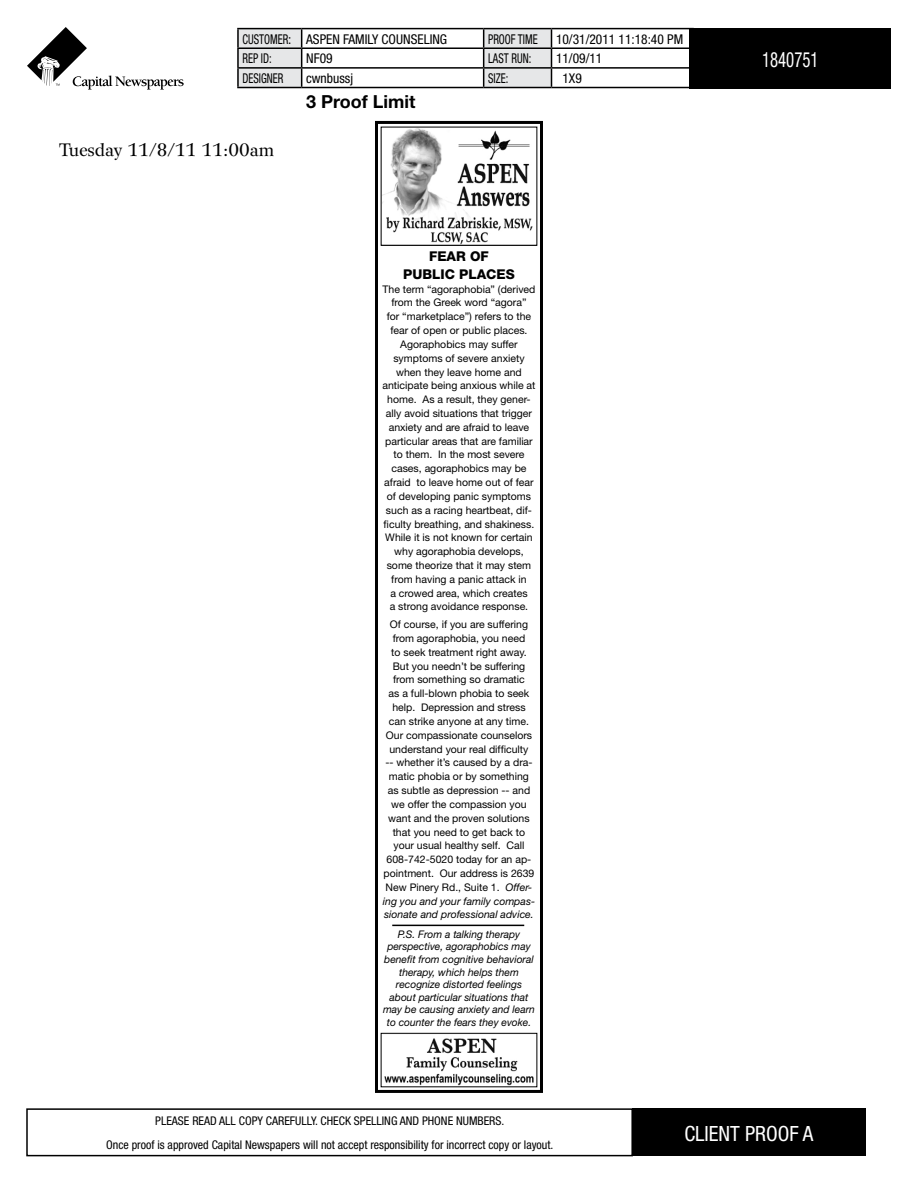
<style>
.page{position:relative;width:918px;height:1188px;background:#fff}
.page>*{position:absolute;margin:0;border:0;box-sizing:border-box;transform-origin:0 0}
.t1{font:condensed 21px "Helvetica Neue";color:#fff}
.t2{font:condensed 21px "Helvetica Neue";color:#fff;scale:.8 1}
.t3{font:18px "Wilke";color:#000}
.t4{font:700 18px "Helvetica Neue";color:#000}
.t5{font:condensed 13.5px "Helvetica Neue";color:#000;scale:.8 1}
.t6{font:condensed 13.5px "Helvetica Neue";color:#000}
.t7{font:800 13.5px/17.7px "Helvetica Neue";color:#000;text-align:center}
.t8{font:condensed 12px/24px "Helvetica Neue";color:#000;text-align:center}
.t9{font:10.5px/13.8px "Helvetica Neue";color:#000;text-align:center}
.t10{font:italic 10.5px/12.6px "Helvetica Neue";color:#000;text-align:center}
.s1{font-style:italic}
</style>
<div class="page">
<hr style="left:237px;top:28px;width:65px;height:1px;background:#000">
<hr style="left:302px;top:28px;width:182px;height:1px;background:#000">
<hr style="left:484px;top:28px;width:68px;height:1px;background:#000">
<hr style="left:552px;top:28px;width:142px;height:1px;background:#000">
<hr style="left:552px;top:47px;width:142px;height:2px;background:#000">
<hr style="left:552px;top:67px;width:142px;height:2px;background:#000">
<svg style="left:237px;top:29px;width:315px;height:58px"></svg>
<hr style="left:237px;top:87px;width:65px;height:1px;background:#000">
<hr style="left:302px;top:87px;width:182px;height:1px;background:#000">
<hr style="left:484px;top:87px;width:68px;height:1px;background:#000">
<hr style="left:552px;top:87px;width:142px;height:1px;background:#000">
<div style="left:690px;top:28px;width:201px;height:61px;background:#000"></div>
<div style="left:375px;top:121px;width:168px;height:972px;border:3px solid #000"></div>
<div style="left:381px;top:1033px;width:156px;height:54px;border:1px solid #000"></div>
<img style="left:384px;top:1038px;width:150px;height:47px">
<hr style="left:392px;top:925px;width:132px;height:1px;background:#000">
<img style="left:383px;top:129px;width:150px;height:115px">
<div style="left:26px;top:1108px;width:607px;height:48px;border:2px solid #000"></div>
<div style="left:632px;top:1108px;width:234px;height:48px;background:#000"></div>
<svg style="left:27px;top:27px;width:157px;height:63px"></svg>
<p class="t5" style="left:242px;top:31px;width:257px">CUSTOMER: ASPEN FAMILY COUNSELING</p>
<p class="t5" style="left:488px;top:31px;width:64px">PROOF TIME</p>
<p class="t6" style="left:556px;top:31px;width:129px">10/31/2011 11:18:40 PM</p>
<p class="t5" style="left:242px;top:51px;width:38px">REP ID:</p>
<p class="t6" style="left:306px;top:51px;width:28px">NF09</p>
<p class="t5" style="left:488px;top:51px;width:56px">LAST RUN:</p>
<p class="t6" style="left:556px;top:51px;width:48px">11/09/11</p>
<p class="t5" style="left:242px;top:70px;width:53px">DESIGNER</p>
<p class="t6" style="left:306px;top:70px;width:48px">cwnbussj</p>
<p class="t5" style="left:488px;top:70px;width:27px">SIZE:</p>
<p class="t6" style="left:562px;top:70px;width:21px">1X9</p>
<h2 class="t3" style="left:59px;top:139px;width:217px">Tuesday 11/8/11 11:00am</h2>
<h2 class="t4" style="left:306px;top:90px;width:111px">3 Proof Limit</h2>
<p class="t7" style="left:403px;top:247px;width:113px">FEAR OF<br>PUBLIC PLACES</p>
<p class="t9" style="left:382px;top:282px;width:154px">The term “agoraphobia” (derived from the Greek word “agora”<br>for “marketplace”) refers to the fear of open or public places.<br>Agoraphobics may suffer symptoms of severe anxiety when they leave home and anticipate being anxious while at home. As a result, they gener&shy;ally avoid situations that trigger anxiety and are afraid to leave particular areas that are familiar to them. In the most severe cases, agoraphobics may be afraid to leave home out of fear of developing panic symptoms such as a racing heartbeat, dif&shy;ficulty breathing, and shakiness.<br>While it is not known for certain why agoraphobia develops, some theorize that it may stem from having a panic attack in<br>a crowed area, which creates<br>a strong avoidance response.</p>
<p class="t9" style="left:383px;top:617px;width:154px">Of course, if you are suffering from agoraphobia, you need<br>to seek treatment right away.<br>But you needn’t be suffering from something so dramatic<br>as a full-blown phobia to seek help. Depression and stress can strike anyone at any time.<br>Our compassionate counselors understand your real difficulty<br>-- whether it’s caused by a dra&shy;matic phobia or by something as subtle as depression -- and we offer the compassion you want and the proven solutions that you need to get back to your usual healthy self. Call<br>608-742-5020 today for an ap&shy;pointment. Our address is 2639<br>New Pinery Rd., Suite 1. <span class="s1">Offer&shy;ing you and your family compas&shy;sionate and professional advice.</span></p>
<p class="t10" style="left:383px;top:927px;width:153px">P.S. From a talking therapy perspective, agoraphobics may benefit from cognitive behavioral therapy, which helps them recognize distorted feelings about particular situations that may be causing anxiety and learn to counter the fears they evoke.</p>
<h1 class="t2" style="left:762px;top:47px;width:72px">1840751</h1>
<p class="t8" style="left:106px;top:1109px;width:449px">PLEASE READ ALL COPY CAREFULLY. CHECK SPELLING AND PHONE NUMBERS.<br>Once proof is approved Capital Newspapers will not accept responsibility for incorrect copy or layout.</p>
<h1 class="t1" style="left:684px;top:1121px;width:131px">CLIENT PROOF A</h1>
</div>
